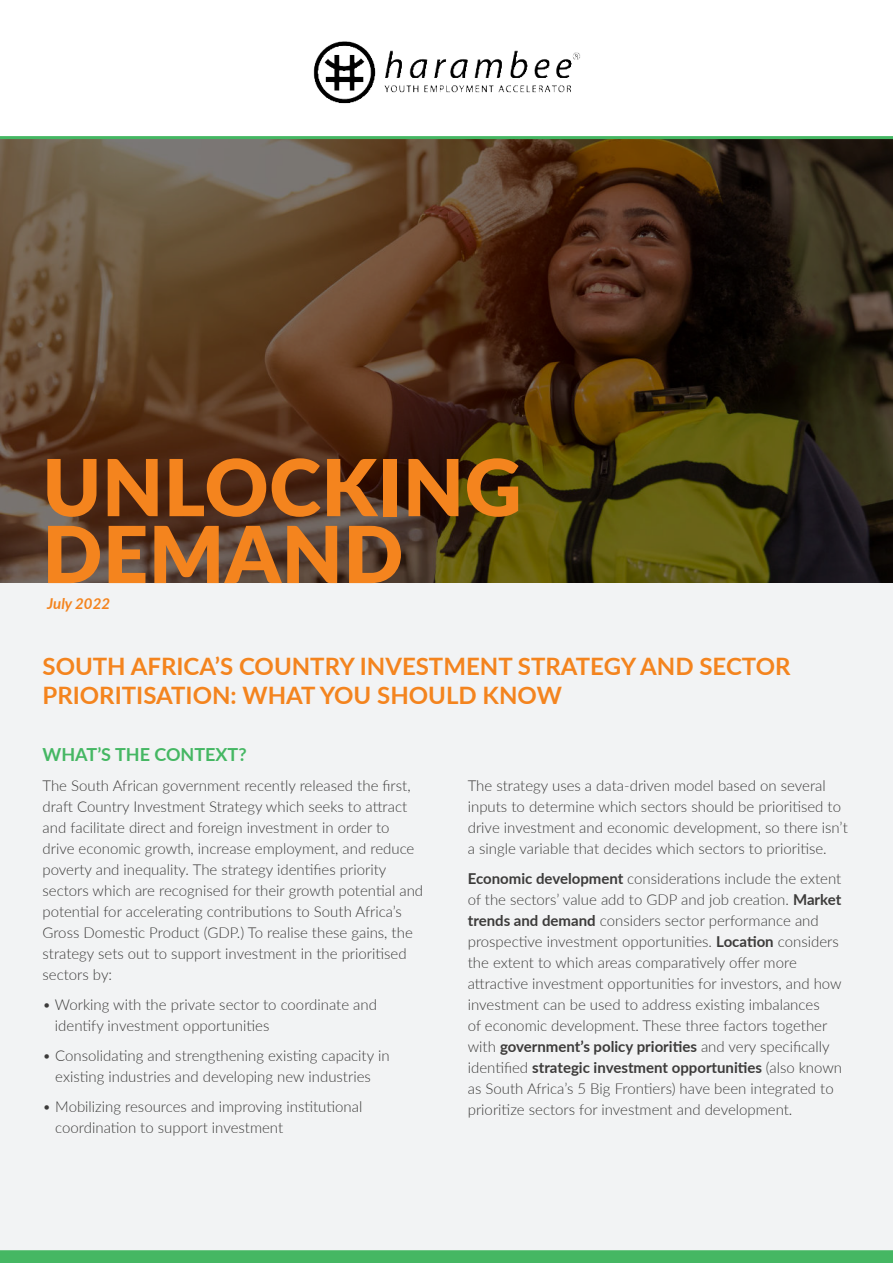
<style>
.page{position:relative;width:893px;height:1263px;background:#fff}
.page>*{position:absolute;margin:0;border:0;box-sizing:border-box;transform-origin:0 0}
.t1{font:900 78.6px/66.9px "Lato";letter-spacing:.01em;color:#f4841e}
.t2{font:700 24px/28.8px "Lato";color:#f4841e}
.t3{font:700 18px "Lato";color:#45b763}
.t4{font:300 15px/21px "Lato";color:#3c3b3a}
.t5{font:italic 700 15px "Lato";color:#f4841e}
.s1{font-weight:700}
</style>
<div class="page">
<div style="left:0;top:583px;width:893px;height:680px;background:#f2f3f4"></div>
<img style="left:313px;top:41px;width:267px;height:63px">
<svg style="left:0;top:139px;width:893px;height:444px;background:#4d381f"></svg>
<hr style="left:0;top:136px;width:893px;height:3px;background:#45b763">
<div style="left:0;top:1250px;width:893px;height:13px;background:#45b763"></div>
<h1 class="t1" style="left:43px;top:456px;width:481px">UNLOCKING<br>DEMAND</h1>
<p class="t5" style="left:47px;top:597px;width:64px">July 2022</p>
<h2 class="t2" style="left:43px;top:654px;width:750px">SOUTH AFRICA’S COUNTRY INVESTMENT STRATEGY AND SECTOR<br>PRIORITISATION: WHAT YOU SHOULD KNOW</h2>
<p class="t3" style="left:43px;top:748px;width:206px">WHAT’S THE CONTEXT?</p>
<p class="t4" style="left:43px;top:775px;width:382px">The South African government recently released the first, draft Country Investment Strategy which seeks to attract and facilitate direct and foreign investment in order to drive economic growth, increase employment, and reduce poverty and inequality. The strategy identifies priority sectors which are recognised for their growth potential and potential for accelerating contributions to South Africa’s Gross Domestic Product (GDP.) To realise these gains, the strategy sets out to support investment in the prioritised sectors by:</p>
<p class="t4" style="left:55px;top:994px;width:324px;text-indent:-12px">• Working with the private sector to coordinate and identify investment opportunities</p>
<p class="t4" style="left:43px;top:1045px;width:349px;text-align:center">• Consolidating and strengthening existing capacity in existing industries and developing new industries</p>
<p class="t4" style="left:55px;top:1096px;width:309px;text-indent:-13px">• Mobilizing resources and improving institutional coordination to support investment</p>
<p class="t4" style="left:468px;top:775px;width:382px">The strategy uses a data-driven model based on several inputs to determine which sectors should be prioritised to drive investment and economic development, so there isn’t a single variable that decides which sectors to prioritise.</p>
<p class="t4" style="left:468px;top:868px;width:376px"><span class="s1">Economic development</span> considerations include the extent of the sectors’ value add to GDP and job creation. <span class="s1">Market trends and demand</span> considers sector performance and prospective investment opportunities. <span class="s1">Location</span> considers the extent to which areas comparatively offer more attractive investment opportunities for investors, and how investment can be used to address existing imbalances<br>of economic development. These three factors together with <span class="s1">government’s policy priorities</span> and very specifically identified <span class="s1">strategic investment opportunities</span> (also known as South Africa’s 5 Big Frontiers) have been integrated to prioritize sectors for investment and development.</p>
</div>
